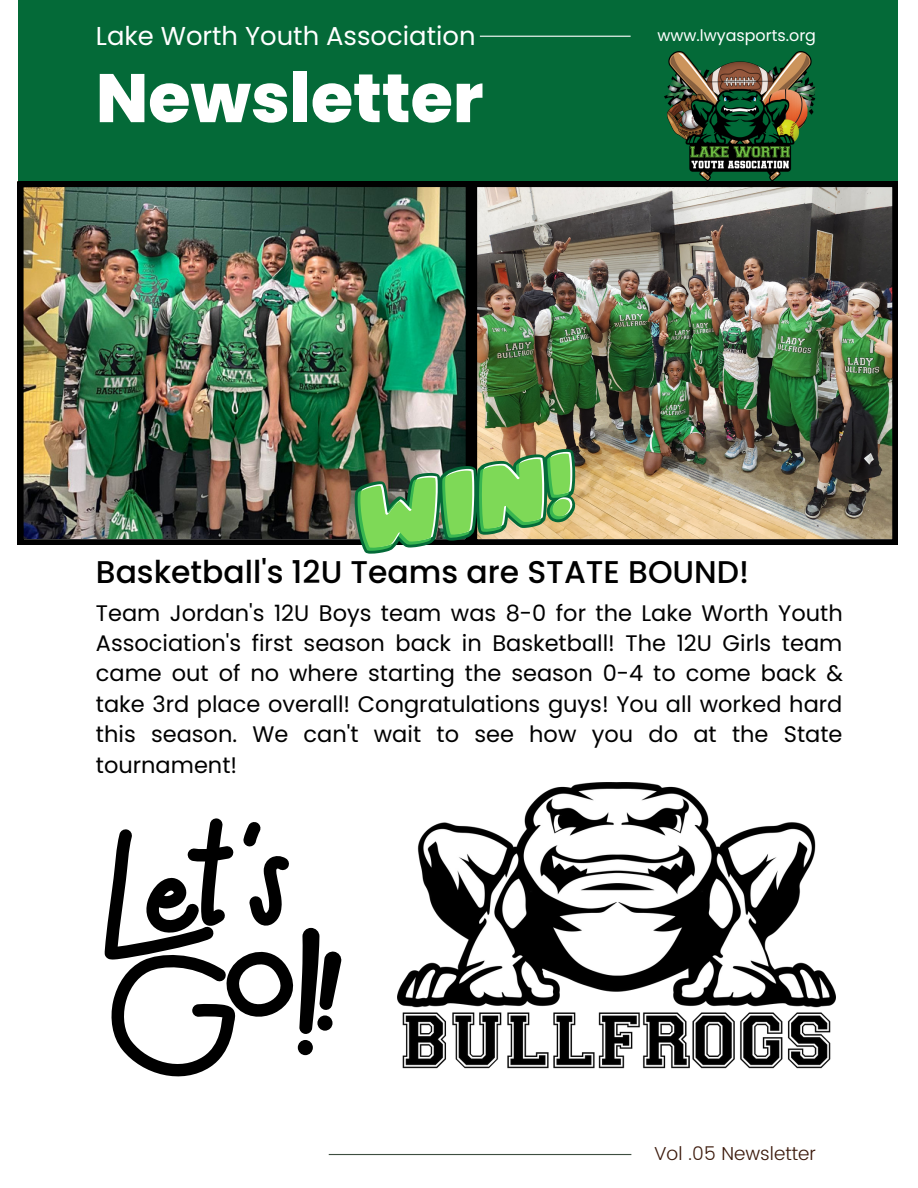
<style>
.page{position:relative;width:918px;height:1188px;background:#fff}
.page>*{position:absolute;margin:0;border:0;box-sizing:border-box;transform-origin:0 0}
.t1{font:800 68.4px "Poppins";color:#fff}
.t2{font:500 31.35px "Poppins";color:#000}
.t3{font:25.8px "Poppins";color:#fff}
.t4{font:22.5px/30.3px "Poppins";color:#000;text-align:justify}
.t5{font:300 18.75px "Poppins";color:#3c1a0c}
.t6{font:15.9px "Poppins";color:#fff}
</style>
<div class="page">
<div style="left:18px;top:0;width:880px;height:181px;background:#046a38"></div>
<hr style="left:480px;top:36px;width:151px;height:1px;background:#fff">
<hr style="left:329px;top:1154px;width:302px;height:1px;background:#3e4e40">
<img style="left:397px;top:783px;width:438px;height:286px">
<svg style="left:105px;top:818px;width:237px;height:259px"></svg>
<svg style="left:317px;top:1015px;width:16px;height:16px"></svg>
<div style="left:298px;top:1040px;width:15px;height:15px;background:#000;border-radius:50%"></div>
<img style="left:665px;top:51px;width:151px;height:129px">
<img style="left:472px;top:181px;width:426px;height:364px">
<img style="left:18px;top:181px;width:453px;height:364px">
<img style="left:355px;top:449px;width:220px;height:105px">
<p class="t3" style="left:96px;top:18px;width:381px">Lake Worth Youth Association</p>
<h1 class="t1" style="left:96px;top:50px;width:389px">Newsletter</h1>
<p class="t6" style="left:658px;top:24px;width:160px">www.lwyasports.org</p>
<h2 class="t2" style="left:96px;top:550px;width:655px">Basketball's 12U Teams are STATE BOUND!</h2>
<p class="t4" style="left:96px;top:598px;width:749px">Team Jordan's 12U Boys team was 8-0 for the Lake Worth Youth Association's first season back in Basketball! The 12U Girls team came out of no where starting the season 0-4 to come back &amp; take 3rd place overall! Congratulations guys! You all worked hard this season. We can't wait to see how you do at the State tournament!</p>
<p class="t5" style="left:654px;top:1142px;width:163px">Vol .05 Newsletter</p>
</div>
